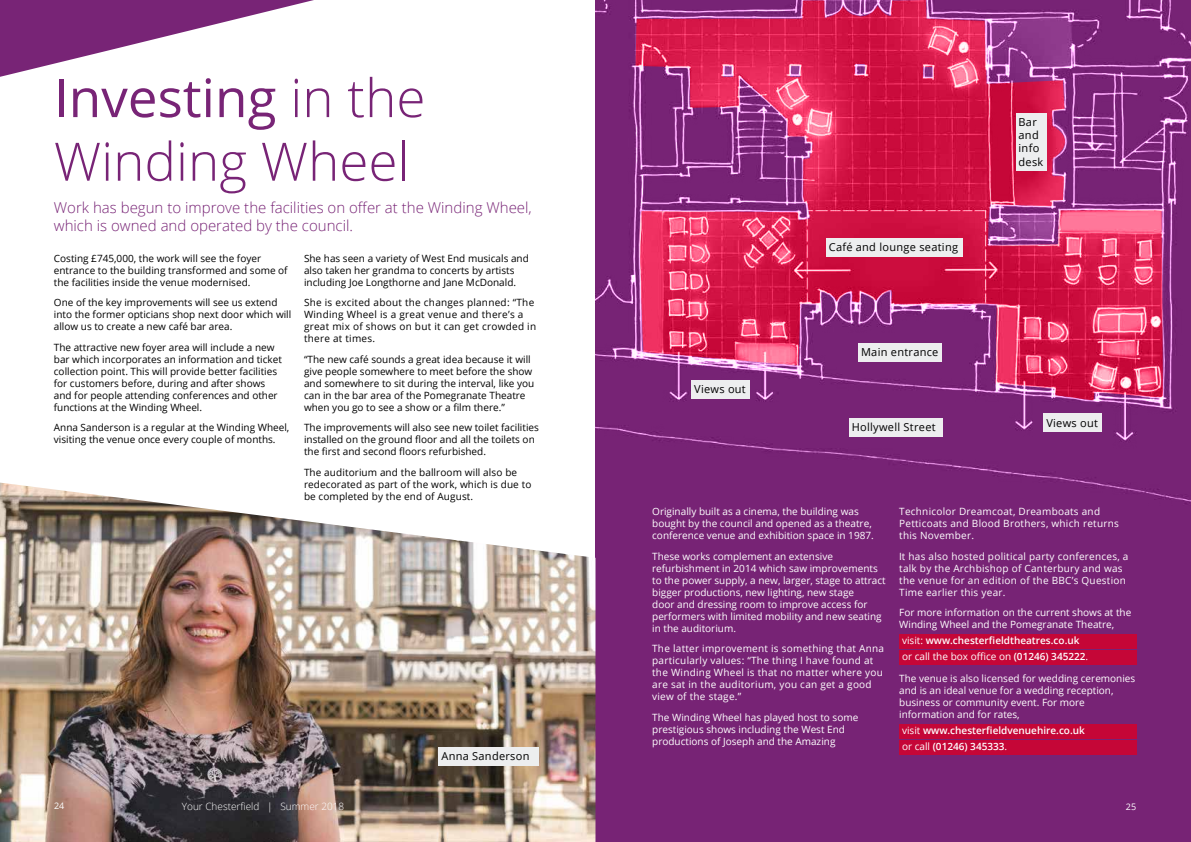
<style>
.page{position:relative;width:1191px;height:842px;background:#fff}
.page>*{position:absolute;margin:0;border:0;box-sizing:border-box;transform-origin:0 0}
.t1{font:300 53px/63.6px "Open Sans";color:#782476}
.t2{font:300 15px/18px "Open Sans";color:#782476}
.t3{font:11px/13.2px "Open Sans";letter-spacing:.025em;color:#000}
.t4{font:10px/12px "Open Sans";color:#000}
.t5{font:10px/12px "Open Sans";color:#fff}
.t6{font:10px/12px "Open Sans";letter-spacing:.025em;color:#fff}
.t7{font:600 10px/16px "Open Sans";color:#fff}
.t8{font:10px/12px "Open Sans";letter-spacing:.025em;color:#000}
.t9{font:300 10px "Open Sans";color:#fff}
.t10{font:9px "Open Sans";color:#fff}
.s1{font-weight:400}
</style>
<div class="page">
<div style="left:595px;top:0;width:596px;height:842px;background:#782476"></div>
<svg style="left:0;top:0;width:314px;height:77px"></svg>
<img style="left:0;top:483px;width:595px;height:359px">
<div style="left:438px;top:747px;width:101px;height:18px;background:#edeeef"></div>
<div style="left:899px;top:634px;width:237px;height:14px;background:#c50637"></div>
<div style="left:899px;top:650px;width:237px;height:14px;background:#c50637"></div>
<div style="left:899px;top:724px;width:237px;height:14px;background:#c50637"></div>
<div style="left:899px;top:740px;width:237px;height:14px;background:#c50637"></div>
<svg style="left:635px;top:0;width:528px;height:400px"></svg>
<div style="left:849px;top:418px;width:94px;height:19px;background:#edeeef"></div>
<div style="left:691px;top:381px;width:59px;height:18px;background:#edeeef"></div>
<div style="left:858px;top:343px;width:83px;height:18px;background:#edeeef"></div>
<div style="left:1043px;top:414px;width:59px;height:18px;background:#edeeef"></div>
<div style="left:826px;top:238px;width:136px;height:18px;background:#edeeef"></div>
<div style="left:1015px;top:113px;width:31px;height:58px;background:#edeeef"></div>
<svg style="left:723px;top:66px;width:9px;height:11px"></svg>
<svg style="left:790px;top:66px;width:9px;height:11px"></svg>
<svg style="left:855px;top:65px;width:9px;height:10px"></svg>
<svg style="left:923px;top:67px;width:9px;height:10px"></svg>
<h1 class="t1" style="left:54px;top:65px;width:373px"><span class="s1">Investing</span> in the<br>Winding Wheel</h1>
<h2 class="t2" style="left:54px;top:198px;width:479px">Work has begun to improve the facilities on offer at the Winding Wheel, which is owned and operated by the council.</h2>
<p class="t4" style="left:54px;top:252px;width:235px">Costing £745,000, the work will see the foyer entrance to the building transformed and some of the facilities inside the venue modernised.</p>
<p class="t4" style="left:54px;top:296px;width:239px">One of the key improvements will see us extend into the former opticians shop next door which will allow us to create a new café bar area.</p>
<p class="t4" style="left:54px;top:341px;width:230px">The attractive new foyer area will include a new bar which incorporates an information and ticket collection point. This will provide better facilities for customers before, during and after shows and for people attending conferences and other functions at the Winding Wheel.</p>
<p class="t4" style="left:54px;top:421px;width:237px">Anna Sanderson is a regular at the Winding Wheel, visiting the venue once every couple of months.</p>
<p class="t4" style="left:304px;top:252px;width:226px">She has seen a variety of West End musicals and also taken her grandma to concerts by artists including Joe Longthorne and Jane McDonald.</p>
<p class="t8" style="left:304px;top:296px;width:234px">She is excited about the changes planned: “The Winding Wheel is a great venue and there’s a great mix of shows on but it can get crowded in there at times.</p>
<p class="t4" style="left:304px;top:353px;width:232px">“The new café sounds a great idea because it will give people somewhere to meet before the show and somewhere to sit during the interval, like you can in the bar area of the Pomegranate Theatre when you go to see a show or a film there.”</p>
<p class="t4" style="left:304px;top:421px;width:236px">The improvements will also see new toilet facilities installed on the ground floor and all the toilets on the first and second floors refurbished.</p>
<p class="t4" style="left:304px;top:466px;width:229px">The auditorium and the ballroom will also be redecorated as part of the work, which is due to be completed by the end of August.</p>
<p class="t10" style="left:54px;top:800px;width:12px">24</p>
<p class="t9" style="left:182px;top:799px;width:164px">Your Chesterfield | Summer 2018</p>
<p class="t3" style="left:441px;top:749px;width:89px">Anna Sanderson</p>
<p class="t3" style="left:694px;top:382px;width:53px">Views out</p>
<p class="t3" style="left:829px;top:240px;width:131px">Café and lounge seating</p>
<p class="t3" style="left:861px;top:345px;width:79px">Main entrance</p>
<p class="t3" style="left:852px;top:420px;width:85px">Hollywell Street</p>
<p class="t3" style="left:1018px;top:115px;width:26px">Bar and info desk</p>
<p class="t3" style="left:1046px;top:416px;width:53px">Views out</p>
<p class="t5" style="left:652px;top:505px;width:223px">Originally built as a cinema, the building was bought by the council and opened as a theatre, conference venue and exhibition space in 1987.</p>
<p class="t5" style="left:652px;top:550px;width:235px">These works complement an extensive refurbishment in 2014 which saw improvements to the power supply, a new, larger, stage to attract bigger productions, new lighting, new stage<br>door and dressing room to improve access for performers with limited mobility and new seating in the auditorium.</p>
<p class="t6" style="left:652px;top:642px;width:233px">The latter improvement is something that Anna particularly values: “The thing I have found at the Winding Wheel is that no matter where you are sat in the auditorium, you can get a good view of the stage.”</p>
<p class="t5" style="left:652px;top:711px;width:208px">The Winding Wheel has played host to some prestigious shows including the West End productions of Joseph and the Amazing</p>
<p class="t6" style="left:899px;top:505px;width:221px">Technicolor Dreamcoat, Dreamboats and<br>Petticoats and Blood Brothers, which returns this November.</p>
<p class="t6" style="left:899px;top:550px;width:231px">It has also hosted political party conferences, a talk by the Archbishop of Canterbury and was the venue for an edition of the BBC’s Question Time earlier this year.</p>
<p class="t5" style="left:899px;top:606px;width:234px">For more information on the current shows at the<br>Winding Wheel and the Pomegranate Theatre,</p>
<p class="t7" style="left:902px;top:632px;width:188px"><span class="s1">visit:</span> www.chesterfieldtheatres.co.uk <span class="s1">or call the box office on</span> (01246) 345222<span class="s1">.</span></p>
<p class="t5" style="left:899px;top:672px;width:238px">The venue is also licensed for wedding ceremonies and is an ideal venue for a wedding reception, business or community event. For more information and for rates,</p>
<p class="t7" style="left:902px;top:723px;width:184px"><span class="s1">visit</span> www.chesterfieldvenuehire.co.uk <span class="s1">or call</span> (01246) 345333<span class="s1">.</span></p>
<p class="t10" style="left:1126px;top:801px;width:12px">25</p>
</div>
